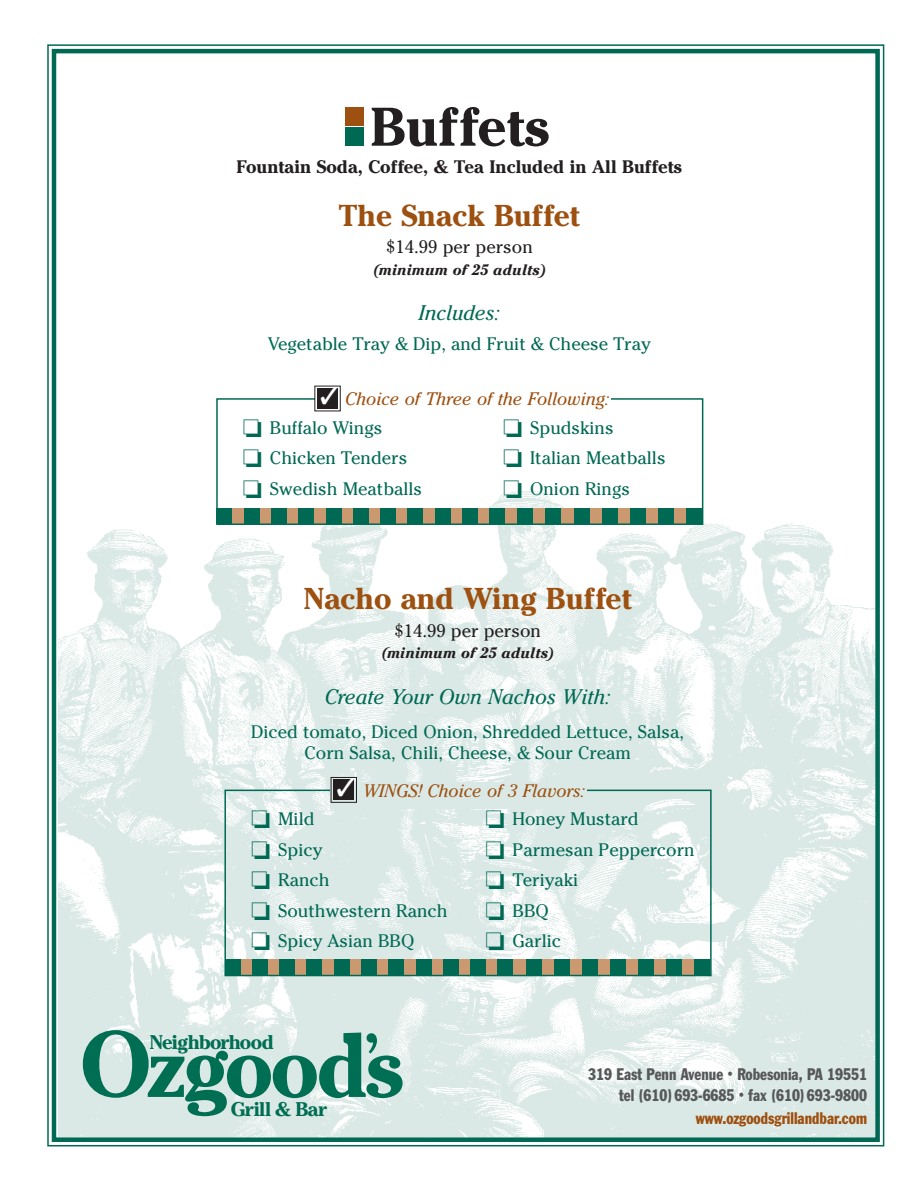
<style>
.page{position:relative;width:918px;height:1188px;background:#fff}
.page>*{position:absolute;margin:0;border:0;box-sizing:border-box;transform-origin:0 0}
.t1{font:700 54px "Cheltenham";color:#231f20}
.t2{font:700 30px "Cheltenham";color:#9d5010}
.t3{font:italic 21px "Cheltenham";color:#006954}
.t4{font:700 19.65px "Cheltenham";letter-spacing:-.035em;color:#006e53}
.t5{font:18px/30.5px "Cheltenham";color:#006954}
.t6{font:italic 18px/28.8px "Cheltenham";color:#9d5010}
.t7{font:700 18px "Cheltenham";color:#231f20}
.t8{font:18px "Cheltenham";color:#231f20}
.t9{font:condensed 16.5px/21px "Franklin Gothic";color:#57585a;text-align:right;scale:.9 1}
.t10{font:condensed 16.5px "Franklin Gothic";color:#9d5010;scale:.9 1}
.t11{font:italic 700 15px "Cheltenham";color:#231f20}
.s1{color:#006954}
.s2{font-style:normal;color:#006954}
.s3{color:#fff}
.s4{font-size:12px}
</style>
<div class="page">
<img style="left:58px;top:483px;width:817px;height:654px">
<div style="left:52px;top:49px;width:828px;height:1093px;border:4px solid #006954"></div>
<svg style="left:83px;top:1030px;width:320px;height:86px"></svg>
<div style="left:217px;top:508px;width:485px;height:16px;background:#ca9970"></div>
<div style="left:217px;top:508px;width:15px;height:15px;background:#006954"></div>
<div style="left:244px;top:508px;width:15px;height:15px;background:#006954"></div>
<div style="left:271px;top:508px;width:16px;height:15px;background:#006954"></div>
<div style="left:299px;top:508px;width:15px;height:15px;background:#006954"></div>
<div style="left:326px;top:508px;width:15px;height:15px;background:#006954"></div>
<div style="left:353px;top:508px;width:15px;height:15px;background:#006954"></div>
<div style="left:380px;top:508px;width:16px;height:15px;background:#006954"></div>
<div style="left:408px;top:508px;width:15px;height:15px;background:#006954"></div>
<div style="left:435px;top:508px;width:15px;height:15px;background:#006954"></div>
<div style="left:462px;top:508px;width:15px;height:15px;background:#006954"></div>
<div style="left:490px;top:508px;width:15px;height:15px;background:#006954"></div>
<div style="left:518px;top:508px;width:15px;height:15px;background:#006954"></div>
<div style="left:546px;top:508px;width:15px;height:15px;background:#006954"></div>
<div style="left:574px;top:508px;width:15px;height:15px;background:#006954"></div>
<div style="left:602px;top:508px;width:15px;height:15px;background:#006954"></div>
<div style="left:630px;top:508px;width:15px;height:15px;background:#006954"></div>
<div style="left:658px;top:508px;width:15px;height:15px;background:#006954"></div>
<div style="left:687px;top:508px;width:15px;height:15px;background:#006954"></div>
<div style="left:216px;top:398px;width:487px;height:127px;border:2px solid #006954"></div>
<div style="left:315px;top:391px;width:296px;height:27px;background:#fff"></div>
<div style="left:317px;top:388px;width:21px;height:21px;background:#231f20"></div>
<div style="left:346px;top:108px;width:18px;height:18px;background:#9d5010"></div>
<div style="left:346px;top:128px;width:18px;height:18px;background:#006954"></div>
<div style="left:225px;top:959px;width:485px;height:16px;background:#ca9970"></div>
<div style="left:225px;top:959px;width:15px;height:16px;background:#006954"></div>
<div style="left:252px;top:959px;width:15px;height:16px;background:#006954"></div>
<div style="left:280px;top:959px;width:15px;height:16px;background:#006954"></div>
<div style="left:307px;top:959px;width:15px;height:16px;background:#006954"></div>
<div style="left:334px;top:959px;width:15px;height:16px;background:#006954"></div>
<div style="left:361px;top:959px;width:16px;height:16px;background:#006954"></div>
<div style="left:389px;top:959px;width:15px;height:16px;background:#006954"></div>
<div style="left:416px;top:959px;width:15px;height:16px;background:#006954"></div>
<div style="left:443px;top:959px;width:15px;height:16px;background:#006954"></div>
<div style="left:471px;top:959px;width:15px;height:16px;background:#006954"></div>
<div style="left:498px;top:959px;width:15px;height:16px;background:#006954"></div>
<div style="left:526px;top:959px;width:15px;height:16px;background:#006954"></div>
<div style="left:554px;top:959px;width:15px;height:16px;background:#006954"></div>
<div style="left:582px;top:959px;width:15px;height:16px;background:#006954"></div>
<div style="left:610px;top:959px;width:15px;height:16px;background:#006954"></div>
<div style="left:638px;top:959px;width:16px;height:16px;background:#006954"></div>
<div style="left:667px;top:959px;width:15px;height:16px;background:#006954"></div>
<div style="left:695px;top:959px;width:15px;height:16px;background:#006954"></div>
<div style="left:224px;top:790px;width:488px;height:186px;border:2px solid #006954"></div>
<div style="left:330px;top:782px;width:257px;height:27px;background:#dbe9e6"></div>
<div style="left:334px;top:779px;width:20px;height:21px;background:#231f20"></div>
<div style="left:331px;top:777px;width:26px;height:26px;border:1px solid #231f20"></div>
<svg style="left:321px;top:386px;width:18px;height:1px"></svg>
<h1 class="t1" style="left:370px;top:95px;width:180px">Buffets</h1>
<p class="t7" style="left:236px;top:156px;width:447px">Fountain Soda, Coffee, &amp; Tea Included in All Buffets</p>
<h2 class="t2" style="left:339px;top:198px;width:243px">The Snack Buffet</h2>
<p class="t8" style="left:386px;top:236px;width:148px">$14.99 per person</p>
<p class="t11" style="left:373px;top:261px;width:173px">(minimum of 25 adults)</p>
<p class="t3" style="left:419px;top:300px;width:83px">Includes:</p>
<p class="t5" style="left:268px;top:329px;width:384px">Vegetable Tray &amp; Dip, and Fruit &amp; Cheese Tray</p>
<p class="t6" style="left:243px;top:385px;width:368px;text-indent:102px">Choice of Three of the Following: <span class="s1">❏</span> <span class="s2">Buffalo Wings</span></p>
<p class="t5" style="left:243px;top:443px;width:181px">❏ Chicken Tenders ❏ Swedish Meatballs</p>
<p class="t5" style="left:503px;top:413px;width:164px">❏ Spudskins<br>❏ Italian Meatballs ❏ Onion Rings</p>
<h2 class="t2" style="left:303px;top:581px;width:330px">Nacho and Wing Buffet</h2>
<p class="t8" style="left:394px;top:620px;width:148px">$14.99 per person</p>
<p class="t11" style="left:382px;top:644px;width:173px">(minimum of 25 adults)</p>
<p class="t3" style="left:325px;top:684px;width:287px">Create Your Own Nachos With:</p>
<p class="t5" style="left:251px;top:721px;width:435px;line-height:21px;text-align:center">Diced tomato, Diced Onion, Shredded Lettuce, Salsa,<br>Corn Salsa, Chili, Cheese, &amp; Sour Cream</p>
<p class="t6" style="left:486px;top:776px;width:155px;text-indent:-149px"><span class="s3">✓</span> WINGS! Choice of 3 Flavors:<br><span class="s1">❏</span> <span class="s2">Honey Mustard</span></p>
<p class="t5" style="left:486px;top:834px;width:211px">❏ Parmesan Peppercorn ❏ Teriyaki<br>❏ BBQ<br>❏ Garlic</p>
<p class="t5" style="left:251px;top:804px;width:198px">❏ Mild<br>❏ Spicy<br>❏ Ranch<br>❏ Southwestern Ranch ❏ Spicy Asian BBQ</p>
<p class="t4" style="left:150px;top:1030px;width:126px">Neighborhood</p>
<p class="t4" style="left:231px;top:1097px;width:98px">Grill &amp; Bar</p>
<p class="t9" style="left:588px;top:1064px;width:311px">319 East Penn Avenue <span class="s4">•</span> Robesonia, PA 19551 tel (610)693-6685 <span class="s4">•</span> fax (610)693-9800</p>
<p class="t10" style="left:696px;top:1112px;width:192px">www.ozgoodsgrillandbar.com</p>
</div>
